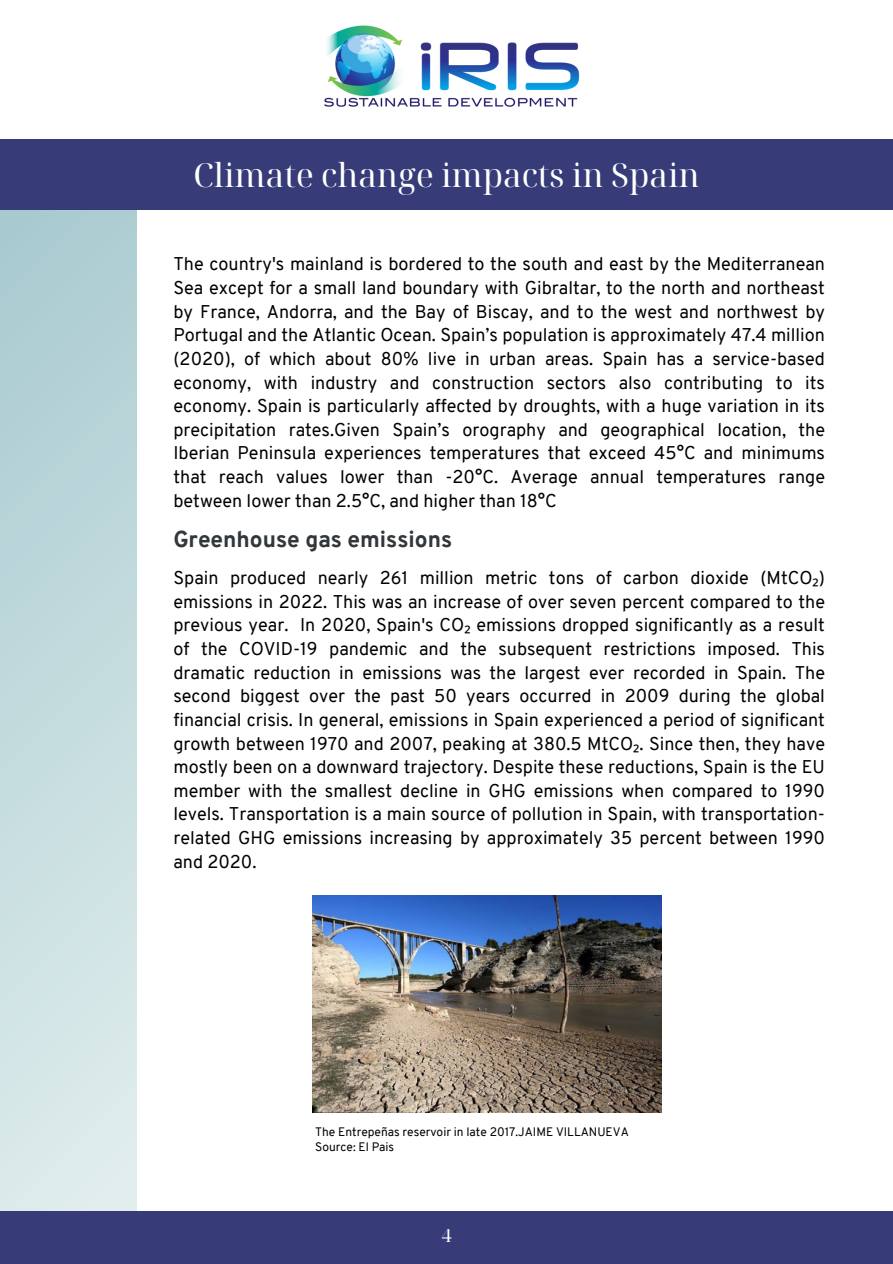
<style>
.page{position:relative;width:893px;height:1264px;background:#fff}
.page>*{position:absolute;margin:0;border:0;box-sizing:border-box;transform-origin:0 0}
.t1{font:33px "Noto Serif Display";color:#fff}
.t2{font:800 22.5px "Overpass";color:#32373b}
.t3{font:18px/23.7px "Overpass";color:#000001;text-align:justify}
.t4{font:18px/23.7px "Overpass";color:#000;text-align:justify}
.t5{font:18px "Noto Serif Display";color:#fff}
.t6{font:12px "Overpass";color:#000001}
.s1{font-family:"Noto Sans"}
</style>
<div class="page">
<svg style="left:0;top:210px;width:136px;height:1000px"></svg>
<div style="left:0;top:139px;width:892px;height:71px;background:#373c79"></div>
<img style="left:324px;top:25px;width:256px;height:82px">
<div style="left:0;top:1210px;width:892px;height:53px;background:#373c79"></div>
<img style="left:312px;top:895px;width:349px;height:217px">
<p class="t1" style="left:193px;top:151px;width:507px">Climate change impacts in Spain</p>
<p class="t4" style="left:173px;top:254px;width:653px">The country's mainland is bordered to the south and east by the Mediterranean Sea except for a small land boundary with Gibraltar, to the north and northeast by France, Andorra, and the Bay of Biscay, and to the west and northwest by Portugal and the Atlantic Ocean. Spain’s population is approximately 47.4 million (2020), of which about 80% live in urban areas. Spain has a service-based economy, with industry and construction sectors also contributing to its economy. Spain is particularly affected by droughts, with a huge variation in its precipitation rates.Given Spain’s orography and geographical location, the Iberian Peninsula experiences temperatures that exceed 45°C and minimums that reach values lower than -20°C. Average annual temperatures range between lower than 2.5°C, and higher than 18°C</p>
<p class="t2" style="left:173px;top:530px;width:280px">Greenhouse gas emissions</p>
<p class="t3" style="left:173px;top:567px;width:653px">Spain produced nearly 261 million metric tons of carbon dioxide (MtCO<span class="s1">₂</span>) emissions in 2022. This was an increase of over seven percent compared to the previous year. In 2020, Spain's CO<span class="s1">₂</span> emissions dropped significantly as a result of the COVID-19 pandemic and the subsequent restrictions imposed. This dramatic reduction in emissions was the largest ever recorded in Spain. The second biggest over the past 50 years occurred in 2009 during the global financial crisis. In general, emissions in Spain experienced a period of significant growth between 1970 and 2007, peaking at 380.5 MtCO<span class="s1">₂</span>. Since then, they have mostly been on a downward trajectory. Despite these reductions, Spain is the EU member with the smallest decline in GHG emissions when compared to 1990 levels. Transportation is a main source of pollution in Spain, with transportation&shy;related GHG emissions increasing by approximately 35 percent between 1990 and 2020.</p>
<p class="t6" style="left:315px;top:1127px;width:315px">The Entrepeñas reservoir in late 2017.JAIME VILLANUEVA</p>
<p class="t6" style="left:315px;top:1142px;width:80px">Source: El Pais</p>
<p class="t5" style="left:441px;top:1222px;width:12px">4</p>
</div>
